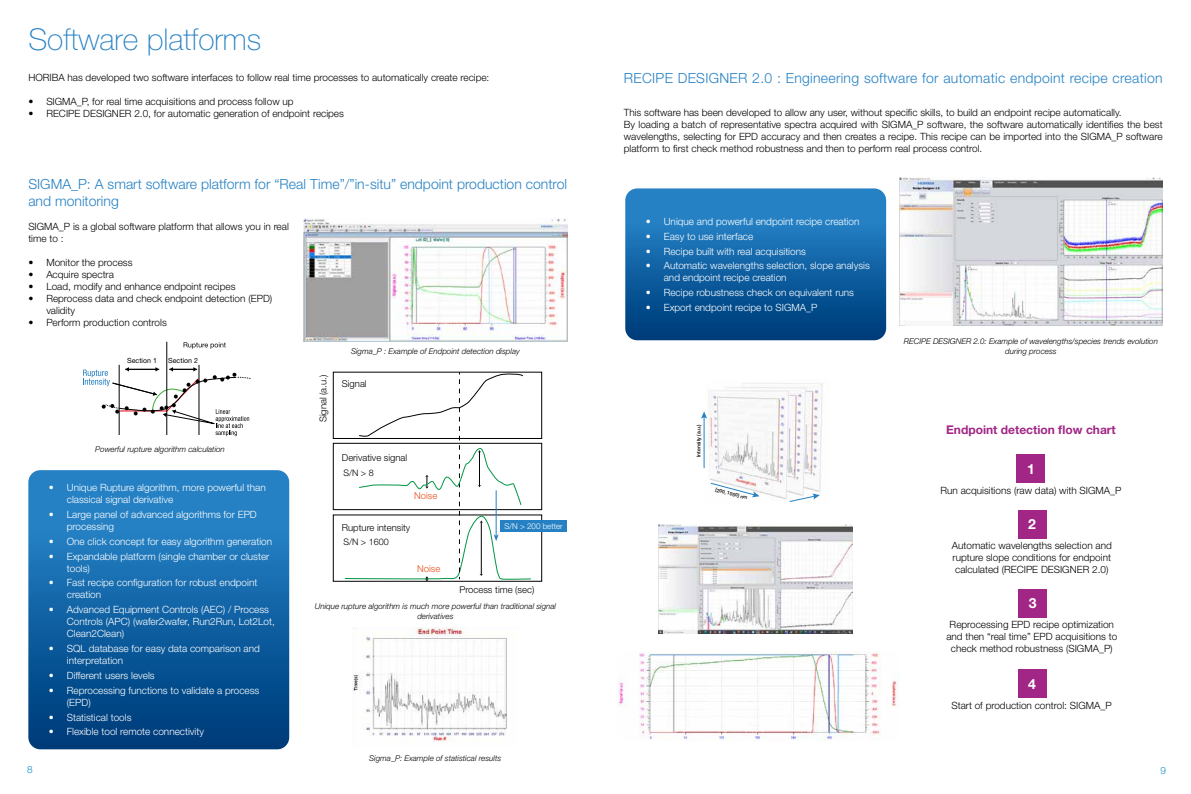
<style>
.page{position:relative;width:1191px;height:794px;background:#fff}
.page>*{position:absolute;margin:0;border:0;box-sizing:border-box;transform-origin:0 0}
.t1{font:100 30px "Helvetica Neue LT Std";color:#2581c4}
.t2{font:300 14px/16.8px "Helvetica Neue LT Std";color:#2581c4}
.t3{font:300 14px "Helvetica Neue LT Std";letter-spacing:.02em;color:#2581c4}
.t4{font:700 14px "Helvetica Neue LT Std";color:#fff}
.t5{font:700 12px "Helvetica Neue LT Std";color:#a22685}
.t6{font:300 10px/12px "Helvetica Neue LT Std";color:#000}
.t7{font:300 10px/12px "Helvetica Neue LT Std";color:#fff}
.t8{font:300 10px "Helvetica Neue LT Std";color:#1592cb}
.t9{font:300 9.5px "Helvetica Neue LT Std";color:#000}
.t10{font:300 9.5px "Helvetica Neue LT Std";color:#e94e1b}
.t11{font:300 9px "Helvetica Neue LT Std";color:#000}
.t12{font:italic 300 8px/9.6px "Helvetica Neue LT Std";color:#000;text-align:center}
.t13{font:300 8px "Helvetica Neue LT Std";color:#fff}
.t14{font:7.1px "Helvetica Neue LT Std";color:#000}
.t15{font:500 5.1px "Helvetica Neue LT Std";color:#000}
.t16{font:500 4.8px "Helvetica Neue LT Std";color:#000}
</style>
<div class="page">
<svg style="left:625px;top:188px;width:261px;height:152px;background:#1666a6"></svg>
<div style="left:1016px;top:454px;width:29px;height:29px;background:#a22685"></div>
<div style="left:1017px;top:510px;width:29px;height:29px;background:#a22685"></div>
<div style="left:1018px;top:589px;width:29px;height:29px;background:#a22685"></div>
<div style="left:1017px;top:669px;width:29px;height:29px;background:#a22685"></div>
<img style="left:899px;top:178px;width:263px;height:148px">
<img style="left:706px;top:382px;width:117px;height:118px">
<hr style="left:703px;top:416px;width:1px;height:52px;background:#2581c4">
<svg style="left:701px;top:411px;width:6px;height:7px"></svg>
<svg style="left:710px;top:482px;width:49px;height:15px"></svg>
<svg style="left:788px;top:493px;width:32px;height:9px"></svg>
<img style="left:658px;top:524px;width:194px;height:110px">
<img style="left:617px;top:651px;width:282px;height:90px">
<svg style="left:28px;top:470px;width:261px;height:279px;background:#1565a6"></svg>
<svg style="left:184px;top:342px;width:42px;height:7px"></svg>
<hr style="left:119px;top:365px;width:1px;height:70px;background:#000">
<hr style="left:198px;top:365px;width:1px;height:70px;background:#000">
<hr style="left:166px;top:342px;width:1px;height:93px;background:#000">
<svg style="left:83px;top:367px;width:168px;height:69px"></svg>
<img style="left:304px;top:218px;width:263px;height:123px">
<img style="left:353px;top:627px;width:154px;height:115px">
<div style="left:333px;top:372px;width:209px;height:67px;border:1px solid #000"></div>
<div style="left:333px;top:443px;width:209px;height:67px;border:1px solid #000"></div>
<div style="left:333px;top:515px;width:209px;height:66px;border:1px solid #000"></div>
<div style="left:500px;top:520px;width:67px;height:12px;background:#2581c4"></div>
<svg style="left:344px;top:372px;width:187px;height:209px"></svg>
<h1 class="t1" style="left:28px;top:22px;width:234px">Software platforms</h1>
<p class="t6" style="left:28px;top:71px;width:462px">HORIBA has developed two software interfaces to follow real time processes to automatically create recipe:</p>
<p class="t6" style="left:28px;top:95px;width:267px">• SIGMA_P, for real time acquisitions and process follow up</p>
<p class="t6" style="left:28px;top:107px;width:317px">• RECIPE DESIGNER 2.0, for automatic generation of endpoint recipes</p>
<h2 class="t2" style="left:28px;top:176px;width:540px">SIGMA_P: A smart software platform for “Real Time”/”in-situ” endpoint production control and monitoring</h2>
<p class="t6" style="left:28px;top:220px;width:262px">SIGMA_P is a global software platform that allows you in real time to :</p>
<p class="t6" style="left:28px;top:256px;width:106px">• Monitor the process</p>
<p class="t6" style="left:28px;top:268px;width:87px">• Acquire spectra</p>
<p class="t6" style="left:28px;top:280px;width:209px">• Load, modify and enhance endpoint recipes</p>
<p class="t6" style="left:46px;top:292px;width:227px;text-indent:-18px">• Reprocess data and check endpoint detection (EPD) validity</p>
<p class="t6" style="left:28px;top:316px;width:140px">• Perform production controls</p>
<p class="t14" style="left:127px;top:356px;width:31px">Section 1</p>
<p class="t14" style="left:168px;top:356px;width:31px">Section 2</p>
<p class="t12" style="left:95px;top:444px;width:131px">Powerful rupture algorithm calculation</p>
<p class="t7" style="left:67px;top:481px;width:200px;text-indent:-18px">• Unique Rupture algorithm, more powerful than classical signal derivative</p>
<p class="t7" style="left:67px;top:508px;width:191px;text-indent:-18px">• Large panel of advanced algorithms for EPD processing</p>
<p class="t7" style="left:49px;top:535px;width:225px">• One click concept for easy algorithm generation</p>
<p class="t7" style="left:67px;top:550px;width:204px;text-indent:-18px">• Expandable platform (single chamber or cluster tools)</p>
<p class="t7" style="left:67px;top:576px;width:192px;text-indent:-18px">• Fast recipe configuration for robust endpoint creation</p>
<p class="t7" style="left:67px;top:603px;width:209px;text-indent:-18px">• Advanced Equipment Controls (AEC) / Process<br>Controls (APC) (wafer2wafer, Run2Run, Lot2Lot,<br>Clean2Clean)</p>
<p class="t7" style="left:67px;top:642px;width:195px;text-indent:-18px">• SQL database for easy data comparison and interpretation</p>
<p class="t7" style="left:49px;top:669px;width:107px">• Different users levels</p>
<p class="t7" style="left:67px;top:684px;width:194px;text-indent:-18px">• Reprocessing functions to validate a process (EPD)</p>
<p class="t7" style="left:49px;top:711px;width:84px">• Statistical tools</p>
<p class="t7" style="left:49px;top:725px;width:157px">• Flexible tool remote connectivity</p>
<p class="t9" style="left:317px;top:422px;width:49px;rotate:-90deg">Signal (a.u.)</p>
<p class="t12" style="left:351px;top:346px;width:170px">Sigma_P : Example of Endpoint detection display</p>
<p class="t9" style="left:342px;top:377px;width:26px">Signal</p>
<p class="t9" style="left:342px;top:452px;width:67px">Derivative signal</p>
<p class="t11" style="left:343px;top:467px;width:32px">S/N &gt; 8</p>
<p class="t10" style="left:414px;top:489px;width:25px">Noise</p>
<p class="t9" style="left:342px;top:521px;width:70px">Rupture intensity</p>
<p class="t11" style="left:343px;top:536px;width:47px">S/N &gt; 1600</p>
<p class="t10" style="left:417px;top:563px;width:25px">Noise</p>
<p class="t13" style="left:504px;top:521px;width:60px">S/N &gt; 200 better</p>
<p class="t9" style="left:459px;top:584px;width:76px">Process time (sec)</p>
<p class="t12" style="left:315px;top:601px;width:243px">Unique rupture algorithm is much more powerful than traditional signal derivatives</p>
<p class="t12" style="left:369px;top:753px;width:134px">Sigma_P: Example of statistical results</p>
<h2 class="t3" style="left:624px;top:70px;width:540px">RECIPE DESIGNER 2.0 : Engineering software for automatic endpoint recipe creation</h2>
<p class="t6" style="left:624px;top:106px;width:540px">This software has been developed to allow any user, without specific skills, to build an endpoint recipe automatically.<br>By loading a batch of representative spectra acquired with SIGMA_P software, the software automatically identifies the best wavelengths, selecting for EPD accuracy and then creates a recipe. This recipe can be imported into the SIGMA_P software platform to first check method robustness and then to perform real process control.</p>
<p class="t7" style="left:646px;top:215px;width:215px">• Unique and powerful endpoint recipe creation</p>
<p class="t7" style="left:646px;top:230px;width:109px">• Easy to use interface</p>
<p class="t7" style="left:646px;top:245px;width:162px">• Recipe built with real acquisitions</p>
<p class="t7" style="left:664px;top:259px;width:207px;text-indent:-18px">• Automatic wavelengths selection, slope analysis and endpoint recipe creation</p>
<p class="t7" style="left:646px;top:286px;width:210px">• Recipe robustness check on equivalent runs</p>
<p class="t7" style="left:646px;top:301px;width:173px">• Export endpoint recipe to SIGMA_P</p>
<p class="t15" style="left:695px;top:457px;width:35px;rotate:-90deg">Intensity (a.u.)</p>
<p class="t16" style="left:716px;top:487px;width:34px;rotate:14deg">[200, 1050] nm</p>
<p class="t12" style="left:904px;top:336px;width:255px">RECIPE DESIGNER 2.0: Example of wavelengths/species trends evolution during process</p>
<p class="t5" style="left:946px;top:422px;width:171px">Endpoint detection flow chart</p>
<h2 class="t4" style="left:1027px;top:460px;width:9px">1</h2>
<p class="t6" style="left:940px;top:484px;width:182px">Run acquisitions (raw data) with SIGMA_P</p>
<h2 class="t4" style="left:1028px;top:515px;width:9px">2</h2>
<p class="t6" style="left:952px;top:539px;width:161px;text-align:justify">Automatic wavelengths selection and rupture slope conditions for endpoint calculated (RECIPE DESIGNER 2.0)</p>
<h2 class="t4" style="left:1028px;top:595px;width:9px">3</h2>
<p class="t6" style="left:946px;top:618px;width:172px;text-align:center">Reprocessing EPD recipe optimization and then “real time” EPD acquisitions to check method robustness (SIGMA_P)</p>
<h2 class="t4" style="left:1028px;top:675px;width:9px">4</h2>
<p class="t6" style="left:951px;top:699px;width:162px">Start of production control: SIGMA_P</p>
<p class="t8" style="left:27px;top:763px;width:7px">8</p>
<p class="t8" style="left:1160px;top:764px;width:7px">9</p>
</div>
